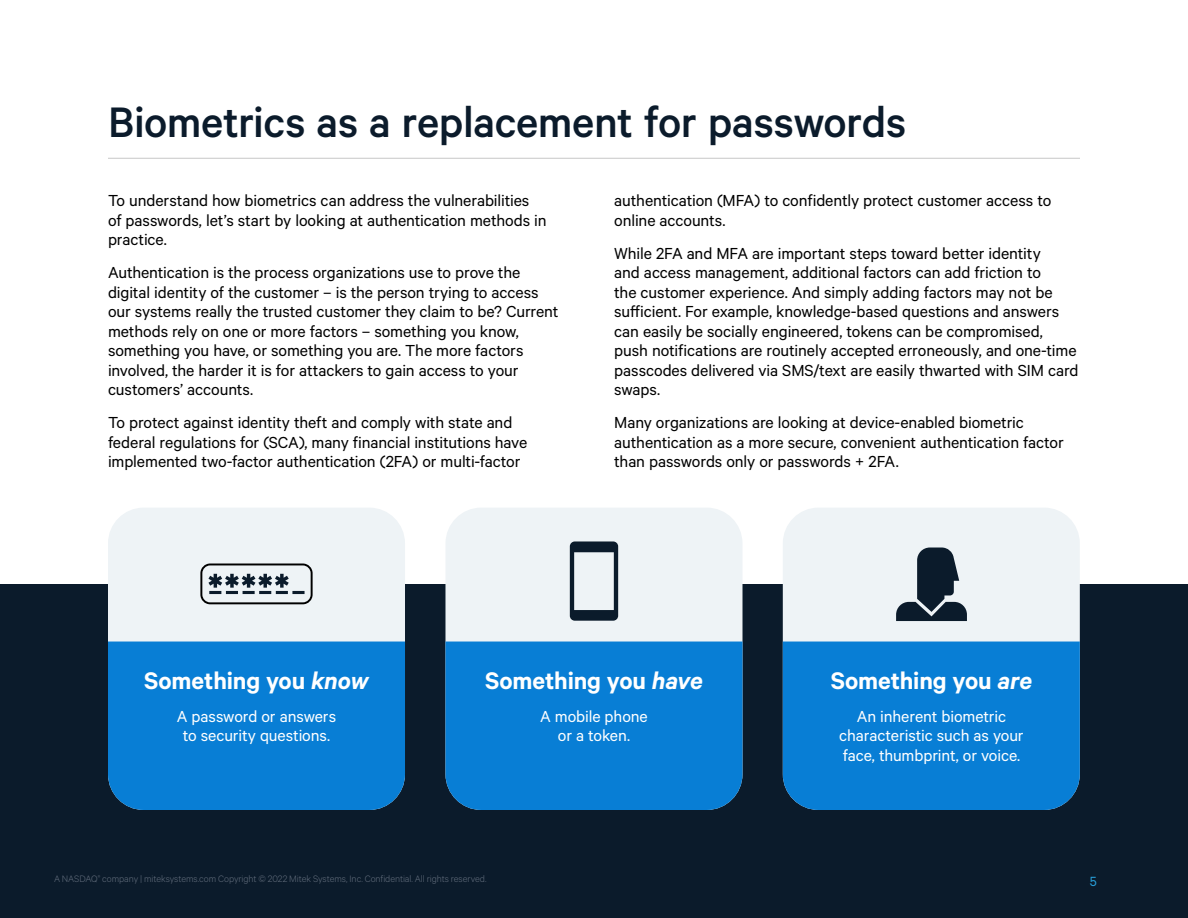
<style>
.page{position:relative;width:1188px;height:918px;background:#fff}
.page>*{position:absolute;margin:0;border:0;box-sizing:border-box;transform-origin:0 0}
._1_HEADER{font:500 48px "Calibre";letter-spacing:-.01em;color:#0b1b2b}
._2_TACTIC_Subhead{font:600 27px "Calibre";letter-spacing:-.005em;color:#fff}
.Copy{font:18px/19.5px "Calibre";letter-spacing:-.005em;color:#000}
.Copy-2{font:18px/19.5px "Calibre";letter-spacing:-.005em;color:#fff;text-align:center}
.t1{font:15px "Calibre";color:#289fd9}
.t2{font:300 10.5px "Calibre";letter-spacing:-.005em;color:#626d7c}
.s1{font-style:italic}
</style>
<div class="page">
<div style="left:0;top:584px;width:1188px;height:334px;background:#0b1b2b"></div>
<div style="left:783px;top:508px;width:297px;height:302px;background:#eef3f6;border-radius:36px"></div>
<div style="left:445px;top:508px;width:298px;height:302px;background:#eef3f6;border-radius:36px"></div>
<div style="left:108px;top:508px;width:297px;height:302px;background:#eef3f6;border-radius:36px"></div>
<div style="left:108px;top:642px;width:297px;height:168px;background:#087ed5"></div>
<div style="left:445px;top:642px;width:298px;height:168px;background:#087ed5"></div>
<div style="left:783px;top:642px;width:297px;height:168px;background:#087ed5"></div>
<hr style="left:108px;top:158px;width:972px;height:1px;background:#c8c8c8">
<svg style="left:570px;top:541px;width:48px;height:80px"></svg>
<svg style="left:896px;top:548px;width:71px;height:73px"></svg>
<svg style="left:200px;top:564px;width:113px;height:40px"></svg>
<p class="_1_HEADER" style="left:108px;top:94px;width:800px">Biometrics as a replacement for passwords</p>
<p class="Copy" style="left:108px;top:190px;width:440px">To understand how biometrics can address the vulnerabilities of passwords, let’s start by looking at authentication methods in practice.</p>
<p class="Copy" style="left:108px;top:262px;width:452px">Authentication is the process organizations use to prove the digital identity of the customer – is the person trying to access our systems really the trusted customer they claim to be? Current methods rely on one or more factors – something you know, something you have, or something you are. The more factors involved, the harder it is for attackers to gain access to your customers’ accounts.</p>
<p class="Copy" style="left:108px;top:412px;width:421px">To protect against identity theft and comply with state and federal regulations for (SCA), many financial institutions have implemented two-factor authentication (2FA) or multi-factor</p>
<p class="Copy" style="left:614px;top:190px;width:439px">authentication (MFA) to confidently protect customer access to online accounts.</p>
<p class="Copy" style="left:614px;top:243px;width:466px">While 2FA and MFA are important steps toward better identity<br>and access management, additional factors can add friction to<br>the customer experience. And simply adding factors may not be sufficient. For example, knowledge-based questions and answers can easily be socially engineered, tokens can be compromised, push notifications are routinely accepted erroneously, and one-time passcodes delivered via SMS/text are easily thwarted with SIM card swaps.</p>
<p class="Copy" style="left:614px;top:412px;width:451px">Many organizations are looking at device-enabled biometric authentication as a more secure, convenient authentication factor than passwords only or passwords + 2FA.</p>
<p class="_2_TACTIC_Subhead" style="left:144px;top:664px;width:226px">Something you <span class="s1">know</span></p>
<p class="Copy-2" style="left:177px;top:706px;width:161px">A password or answers to security questions.</p>
<p class="_2_TACTIC_Subhead" style="left:485px;top:664px;width:219px">Something you <span class="s1">have</span></p>
<p class="Copy-2" style="left:540px;top:706px;width:109px">A mobile phone or a token.</p>
<p class="_2_TACTIC_Subhead" style="left:831px;top:664px;width:203px">Something you <span class="s1">are</span></p>
<p class="Copy-2" style="left:839px;top:706px;width:186px">An inherent biometric characteristic such as your face, thumbprint, or voice.</p>
<p class="t2" style="left:54px;top:873px;width:434px">A NASDAQ<sup>®</sup> company | miteksystems.com Copyright © 2022 Mitek Systems, Inc. Confidential. All rights reserved.</p>
<p class="t1" style="left:1090px;top:872px;width:9px">5</p>
</div>
